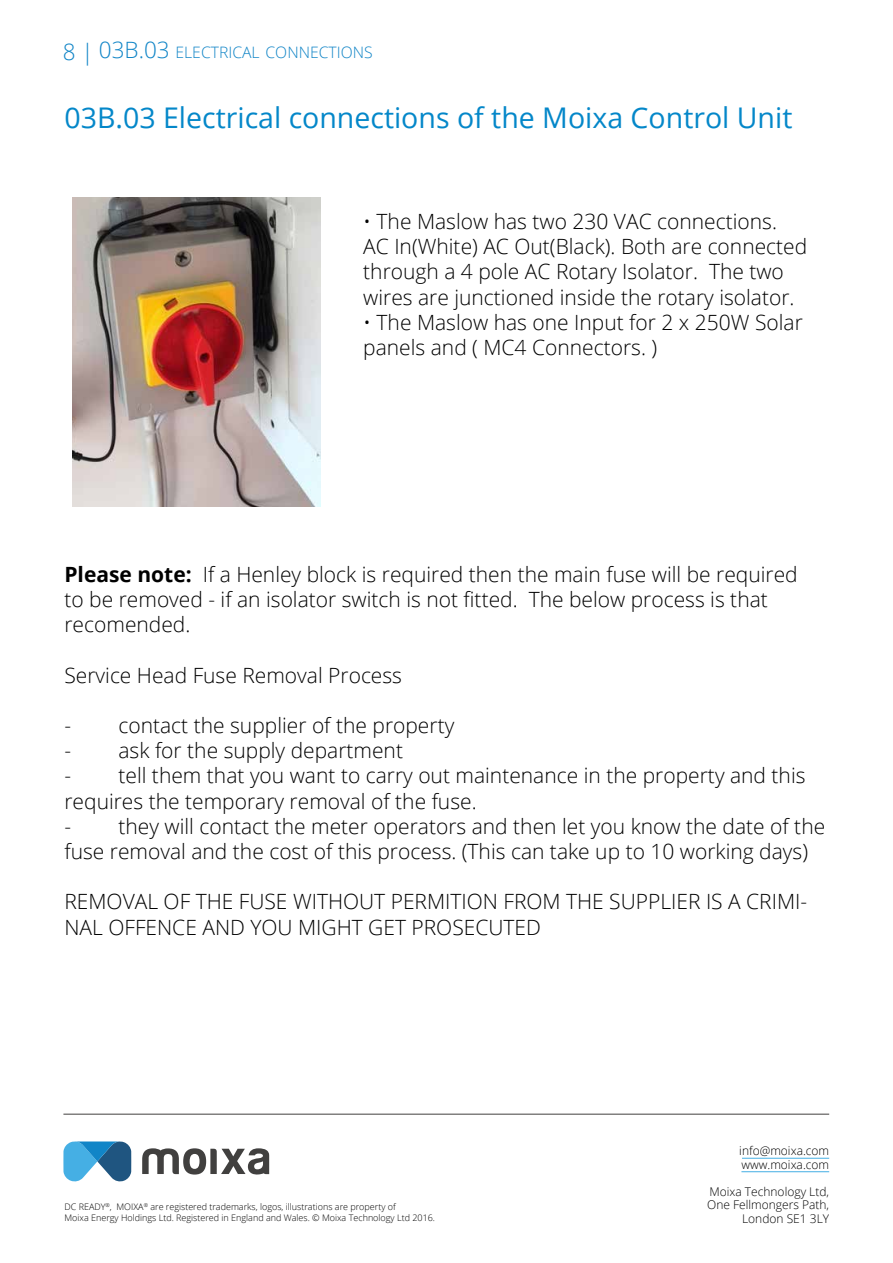
<style>
.page{position:relative;width:893px;height:1263px;background:#fff}
.page>*{position:absolute;margin:0;border:0;box-sizing:border-box;transform-origin:0 0}
.t1{font:28.5px "Open Sans";color:#0487c9}
.t2{font:300 22.5px "Open Sans";color:#1185c7}
.t3{font:300 21px/25.2px "Open Sans";color:#000}
.t4{font:300 15.75px "Open Sans";color:#1185c7}
.t5{font:300 12px/13.5px "Open Sans";color:#000}
.t6{font:300 9px/10.8px "Open Sans";color:#000}
.s1{font-size:22.5px}
.s2{font-weight:700}
</style>
<div class="page">
<svg style="left:142px;top:1148px;width:127px;height:27px"></svg>
<svg style="left:63px;top:1141px;width:68px;height:41px"></svg>
<hr style="left:742px;top:1158px;width:87px;height:1px;background:#45afe4">
<hr style="left:741px;top:1171px;width:88px;height:1px;background:#45afe4">
<hr style="left:63px;top:1114px;width:766px;height:1px;background:#41403f">
<img style="left:72px;top:198px;width:249px;height:309px">
<p class="t2" style="left:63px;top:36px;width:32px">8 |</p>
<p class="t4" style="left:99px;top:41px;width:275px"><span class="s1">03B.03</span> ELECTRICAL CONNECTIONS</p>
<h1 class="t1" style="left:64px;top:98px;width:729px">03B.03 Electrical connections of the Moixa Control Unit</h1>
<p class="t3" style="left:363px;top:208px;width:446px">• The Maslow has two 230 VAC connections.<br>AC In(White) AC Out(Black). Both are connected through a 4 pole AC Rotary Isolator. The two wires are junctioned inside the rotary isolator.</p>
<p class="t3" style="left:363px;top:309px;width:441px">• The Maslow has one Input for 2 x 250W Solar panels and ( MC4 Connectors. )</p>
<p class="t3" style="left:64px;top:561px;width:735px"><span class="s2">Please note:</span> If a Henley block is required then the main fuse will be required to be removed - if an isolator switch is not fitted. The below process is that recomended.</p>
<p class="t3" style="left:64px;top:662px;width:339px">Service Head Fuse Removal Process</p>
<p class="t3" style="left:64px;top:712px;width:391px">- contact the supplier of the property</p>
<p class="t3" style="left:64px;top:737px;width:340px">- ask for the supply department</p>
<p class="t3" style="left:64px;top:763px;width:743px">- tell them that you want to carry out maintenance in the property and this requires the temporary removal of the fuse.</p>
<p class="t3" style="left:64px;top:813px;width:762px">- they will contact the meter operators and then let you know the date of the fuse removal and the cost of this process. (This can take up to 10 working days)</p>
<p class="t3" style="left:64px;top:889px;width:744px">REMOVAL OF THE FUSE WITHOUT PERMITION FROM THE SUPPLIER IS A CRIMI-<br>NAL OFFENCE AND YOU MIGHT GET PROSECUTED</p>
<p class="t6" style="left:64px;top:1201px;width:372px">DC READY<sup>®</sup>, MOIXA<sup>®</sup> are registered trademarks, logos, illustrations are property of<br>Moixa Energy Holdings Ltd. Registered in England and Wales. © Moixa Technology Ltd 2016.</p>
<p class="t5" style="left:739px;top:1144px;width:91px">info@moixa.com www.moixa.com</p>
<p class="t5" style="left:707px;top:1184px;width:124px;text-align:right">Moixa Technology Ltd,<br>One Fellmongers Path,<br>London SE1 3LY</p>
</div>
